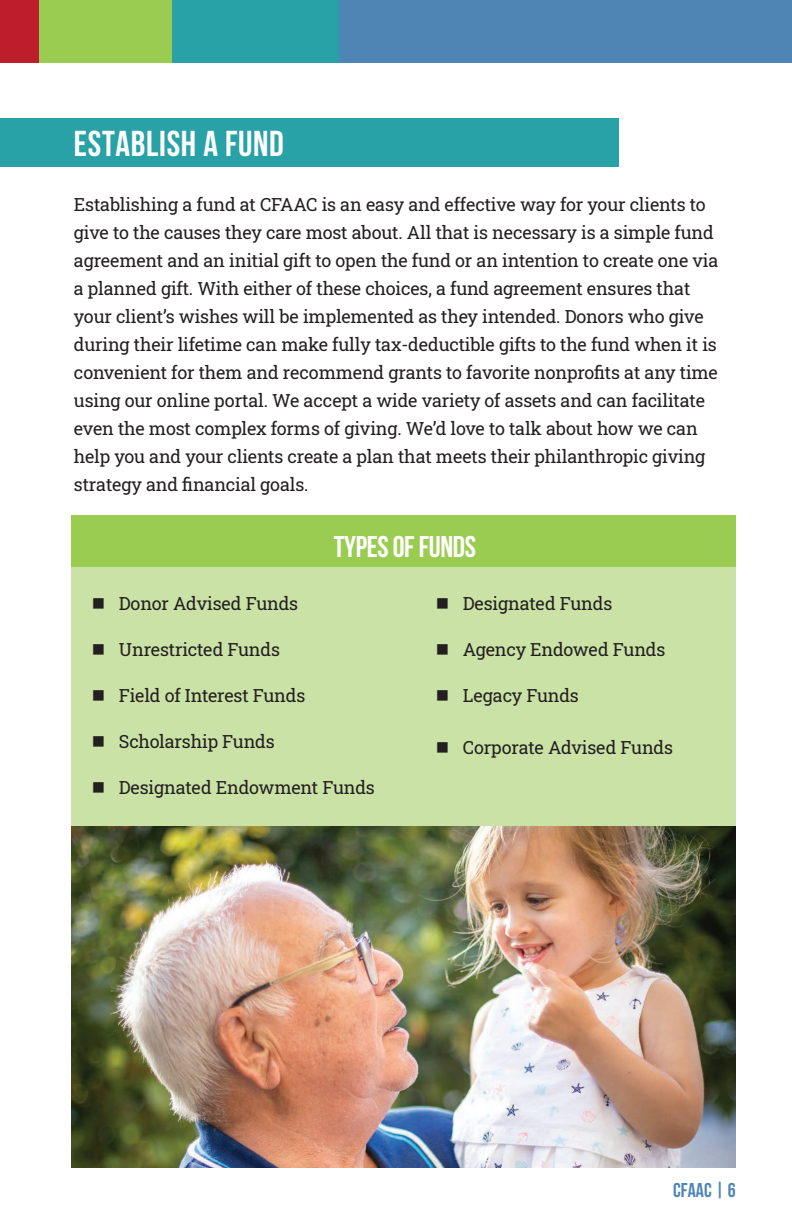
<style>
.page{position:relative;width:792px;height:1224px;background:#fff}
.page>*{position:absolute;margin:0;border:0;box-sizing:border-box;transform-origin:0 0}
.Page_Title__arial{font:700 36px "Bebas Neue";letter-spacing:.02em;color:#fff}
.Body_Text__adobe_gar{font:700 30px "Bebas Neue";letter-spacing:-.01em;color:#fff}
.t1{font:700 20px "Bebas Neue";color:#4f85b5}
.Body_Text__adobe_gar-2{font:18px/28px "Roboto Slab";letter-spacing:-.01em;color:#231f20}
</style>
<div class="page">
<div style="left:0;top:0;width:40px;height:62px;background:#be1d2c"></div>
<div style="left:338px;top:0;width:454px;height:62px;background:#4f85b5"></div>
<div style="left:171px;top:0;width:168px;height:62px;background:#28a2a6"></div>
<div style="left:39px;top:0;width:133px;height:62px;background:#9bcc52"></div>
<div style="left:72px;top:559px;width:664px;height:268px;background:#cbe2a6"></div>
<div style="left:72px;top:515px;width:664px;height:52px;background:#9bcc52"></div>
<div style="left:0;top:118px;width:619px;height:49px;background:#28a2a6"></div>
<img style="left:72px;top:827px;width:664px;height:341px">
<p class="Page_Title__arial" style="left:74px;top:124px;width:212px">ESTABLISH A FUND</p>
<p class="Body_Text__adobe_gar-2" style="left:74px;top:190px;width:646px">Establishing a fund at CFAAC is an easy and effective way for your clients to give to the causes they care most about. All that is necessary is a simple fund agreement and an initial gift to open the fund or an intention to create one via a planned gift. With either of these choices, a fund agreement ensures that your client’s wishes will be implemented as they intended. Donors who give during their lifetime can make fully tax-deductible gifts to the fund when it is convenient for them and recommend grants to favorite nonprofits at any time using our online portal. We accept a wide variety of assets and can facilitate even the most complex forms of giving. We’d love to talk about how we can help you and your clients create a plan that meets their philanthropic giving strategy and financial goals.</p>
<p class="Body_Text__adobe_gar" style="left:334px;top:530px;width:144px">TYPES OF FUNDS</p>
<p class="Body_Text__adobe_gar-2" style="left:119px;top:589px;width:181px">Donor Advised Funds</p>
<p class="Body_Text__adobe_gar-2" style="left:119px;top:635px;width:163px">Unrestricted Funds</p>
<p class="Body_Text__adobe_gar-2" style="left:119px;top:681px;width:188px">Field of Interest Funds</p>
<p class="Body_Text__adobe_gar-2" style="left:119px;top:727px;width:157px">Scholarship Funds</p>
<p class="Body_Text__adobe_gar-2" style="left:119px;top:773px;width:257px">Designated Endowment Funds</p>
<p class="Body_Text__adobe_gar-2" style="left:463px;top:589px;width:151px">Designated Funds</p>
<p class="Body_Text__adobe_gar-2" style="left:463px;top:635px;width:204px">Agency Endowed Funds</p>
<p class="Body_Text__adobe_gar-2" style="left:463px;top:681px;width:118px">Legacy Funds</p>
<p class="Body_Text__adobe_gar-2" style="left:463px;top:733px;width:212px">Corporate Advised Funds</p>
<p class="t1" style="left:673px;top:1179px;width:64px">CFAAC | 6</p>
</div>
